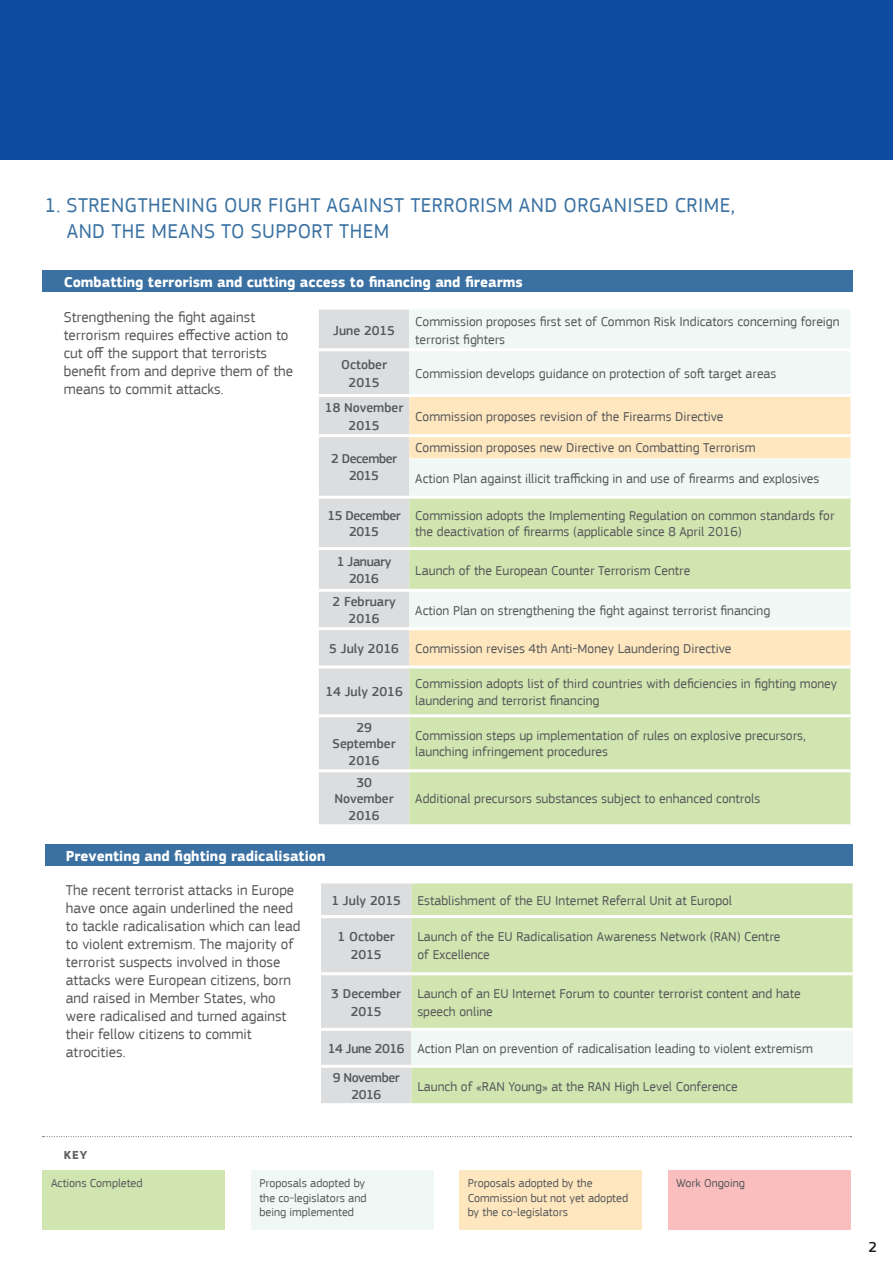
<style>
.page{position:relative;width:893px;height:1263px;background:#fff}
.page>*{position:absolute;margin:0;border:0;box-sizing:border-box;transform-origin:0 0}
.t1{font:21px/25.2px "EC Square Sans Pro";letter-spacing:.02em;color:#3a71a2}
.t2{font:15px/18px "EC Square Sans Pro";color:#57585a}
.t3{font:700 15px "EC Square Sans Pro";color:#fff}
.t4{font:500 15px "EC Square Sans Pro";color:#231f20}
.t5{font:13.5px/18px "EC Square Sans Pro";color:#57585a}
.t6{font:500 13.5px/16.2px "EC Square Sans Pro";color:#57585a;text-align:center}
.t7{font:500 13.5px/16.2px "EC Square Sans Pro";letter-spacing:-.03em;color:#57585a;text-align:center}
.t8{font:12px/14.4px "EC Square Sans Pro";color:#57585a;text-align:justify}
.t9{font:700 12px "EC Square Sans Pro";color:#636366}
</style>
<div class="page">
<div style="left:0;top:0;width:893px;height:160px;background:#0d4da1"></div>
<div style="left:43px;top:271px;width:810px;height:21px;background:#3a71a2"></div>
<div style="left:45px;top:845px;width:808px;height:21px;background:#3a71a2"></div>
<div style="left:319px;top:310px;width:90px;height:514px;background:#dcdddf"></div>
<div style="left:409px;top:310px;width:441px;height:84px;background:#eff8f4"></div>
<svg style="left:409px;top:397px;width:441px;height:99px;fill:#fee7bf"></svg>
<svg style="left:409px;top:499px;width:441px;height:325px;fill:#d0e5b0"></svg>
<hr style="left:319px;top:394px;width:90px;height:3px;background:#fff">
<hr style="left:319px;top:434px;width:90px;height:3px;background:#fff">
<hr style="left:409px;top:434px;width:441px;height:3px;background:#fff">
<hr style="left:319px;top:496px;width:90px;height:3px;background:#fff">
<hr style="left:319px;top:547px;width:90px;height:3px;background:#fff">
<hr style="left:319px;top:589px;width:90px;height:3px;background:#fff">
<hr style="left:319px;top:348px;width:90px;height:3px;background:#fff">
<hr style="left:319px;top:627px;width:90px;height:3px;background:#fff">
<hr style="left:319px;top:665px;width:90px;height:3px;background:#fff">
<hr style="left:319px;top:714px;width:90px;height:3px;background:#fff">
<hr style="left:319px;top:769px;width:90px;height:3px;background:#fff">
<hr style="left:409px;top:458px;width:441px;height:1px;background:#fff">
<hr style="left:409px;top:348px;width:441px;height:3px;background:#fff">
<hr style="left:409px;top:589px;width:441px;height:3px;background:#fff">
<hr style="left:409px;top:627px;width:441px;height:3px;background:#fff">
<hr style="left:409px;top:665px;width:441px;height:3px;background:#fff">
<hr style="left:409px;top:714px;width:441px;height:3px;background:#fff">
<hr style="left:409px;top:769px;width:441px;height:3px;background:#fff">
<hr style="left:409px;top:547px;width:441px;height:3px;background:#fff">
<div style="left:321px;top:883px;width:90px;height:220px;background:#dcdddf"></div>
<div style="left:411px;top:883px;width:442px;height:220px;background:#d0e5b0"></div>
<div style="left:411px;top:1029px;width:442px;height:37px;background:#eff8f4"></div>
<hr style="left:321px;top:972px;width:90px;height:3px;background:#fff">
<hr style="left:321px;top:1028px;width:90px;height:3px;background:#fff">
<hr style="left:321px;top:1065px;width:90px;height:3px;background:#fff">
<hr style="left:321px;top:915px;width:90px;height:3px;background:#fff">
<hr style="left:411px;top:915px;width:442px;height:3px;background:#fff">
<hr style="left:411px;top:972px;width:442px;height:3px;background:#fff">
<hr style="left:411px;top:1028px;width:442px;height:3px;background:#fff">
<hr style="left:411px;top:1065px;width:442px;height:3px;background:#fff">
<div style="left:43px;top:1170px;width:182px;height:59px;background:#d0e5b0"></div>
<div style="left:251px;top:1170px;width:183px;height:59px;background:#eff8f4"></div>
<div style="left:459px;top:1170px;width:183px;height:59px;background:#fee7bf"></div>
<div style="left:668px;top:1170px;width:182px;height:59px;background:#f9bebd"></div>
<svg style="left:43px;top:1136px;width:808px;height:1px"></svg>
<p class="t1" style="left:67px;top:193px;width:670px;text-indent:-22px">1. STRENGTHENING OUR FIGHT AGAINST TERRORISM AND ORGANISED CRIME,<br>AND THE MEANS TO SUPPORT THEM</p>
<p class="t3" style="left:64px;top:273px;width:460px">Combatting terrorism and cutting access to financing and firearms</p>
<p class="t2" style="left:64px;top:308px;width:231px">Strengthening the fight against terrorism requires effective action to cut off the support that terrorists benefit from and deprive them of the means to commit attacks.</p>
<p class="t6" style="left:333px;top:322px;width:63px">June 2015</p>
<p class="t5" style="left:415px;top:312px;width:426px">Commission proposes first set of Common Risk Indicators concerning foreign terrorist fighters</p>
<p class="t6" style="left:341px;top:355px;width:47px;line-height:18px">October<br>2015</p>
<p class="t5" style="left:415px;top:364px;width:363px">Commission develops guidance on protection of soft target areas</p>
<p class="t6" style="left:325px;top:398px;width:80px;line-height:18px">18 November<br>2015</p>
<p class="t5" style="left:415px;top:407px;width:310px">Commission proposes revision of the Firearms Directive</p>
<p class="t7" style="left:331px;top:451px;width:68px">2 December<br>2015</p>
<p class="t5" style="left:415px;top:439px;width:342px">Commission proposes new Directive on Combatting Terrorism</p>
<p class="t5" style="left:415px;top:470px;width:406px">Action Plan against illicit trafficking in and use of firearms and explosives</p>
<p class="t7" style="left:327px;top:508px;width:75px">15 December<br>2015</p>
<p class="t5" style="left:415px;top:507px;width:421px;line-height:16.2px">Commission adopts the Implementing Regulation on common standards for the deactivation of firearms (applicable since 8 April 2016)</p>
<p class="t7" style="left:337px;top:554px;width:56px">1 January<br>2016</p>
<p class="t5" style="left:415px;top:561px;width:277px">Launch of the European Counter Terrorism Centre</p>
<p class="t6" style="left:332px;top:594px;width:65px">2 February<br>2016</p>
<p class="t5" style="left:415px;top:601px;width:357px">Action Plan on strengthening the fight against terrorist financing</p>
<p class="t6" style="left:329px;top:641px;width:71px">5 July 2016</p>
<p class="t5" style="left:415px;top:639px;width:318px">Commission revises 4th Anti-Money Laundering Directive</p>
<p class="t6" style="left:325px;top:684px;width:79px">14 July 2016</p>
<p class="t5" style="left:415px;top:676px;width:423px;line-height:16.2px">Commission adopts list of third countries with deficiencies in fighting money laundering and terrorist financing</p>
<p class="t6" style="left:333px;top:720px;width:65px">29<br>September<br>2016</p>
<p class="t5" style="left:415px;top:728px;width:392px;line-height:16.2px">Commission steps up implementation of rules on explosive precursors, launching infringement procedures</p>
<p class="t6" style="left:335px;top:775px;width:61px">30<br>November<br>2016</p>
<p class="t5" style="left:415px;top:790px;width:346px">Additional precursors substances subject to enhanced controls</p>
<p class="t3" style="left:66px;top:847px;width:261px">Preventing and fighting radicalisation</p>
<p class="t2" style="left:66px;top:881px;width:236px">The recent terrorist attacks in Europe have once again underlined the need to tackle radicalisation which can lead to violent extremism. The majority of terrorist suspects involved in those attacks were European citizens, born and raised in Member States, who were radicalised and turned against their fellow citizens to commit atrocities.</p>
<p class="t6" style="left:331px;top:893px;width:71px">1 July 2015</p>
<p class="t5" style="left:417px;top:892px;width:316px">Establishment of the EU Internet Referral Unit at Europol</p>
<p class="t6" style="left:338px;top:928px;width:59px;line-height:18px">1 October<br>2015</p>
<p class="t5" style="left:417px;top:928px;width:364px">Launch of the EU Radicalisation Awareness Network (RAN) Centre of Excellence</p>
<p class="t6" style="left:331px;top:984px;width:71px;line-height:18px">3 December<br>2015</p>
<p class="t5" style="left:417px;top:984px;width:385px">Launch of an EU Internet Forum to counter terrorist content and hate speech online</p>
<p class="t7" style="left:328px;top:1041px;width:78px">14 June 2016</p>
<p class="t5" style="left:417px;top:1039px;width:397px">Action Plan on prevention of radicalisation leading to violent extremism</p>
<p class="t7" style="left:333px;top:1070px;width:69px">9 November<br>2016</p>
<p class="t5" style="left:417px;top:1077px;width:322px">Launch of «RAN Young» at the RAN High Level Conference</p>
<p class="t9" style="left:64px;top:1147px;width:25px">KEY</p>
<p class="t8" style="left:51px;top:1176px;width:93px">Actions Completed</p>
<p class="t8" style="left:259px;top:1176px;width:109px">Proposals adopted by the co-legislators and being implemented</p>
<p class="t8" style="left:468px;top:1176px;width:162px;text-align:left">Proposals adopted by the<br>Commission but not yet adopted by the co-legislators</p>
<p class="t8" style="left:676px;top:1176px;width:70px">Work Ongoing</p>
<p class="t4" style="left:868px;top:1238px;width:10px">2</p>
</div>
